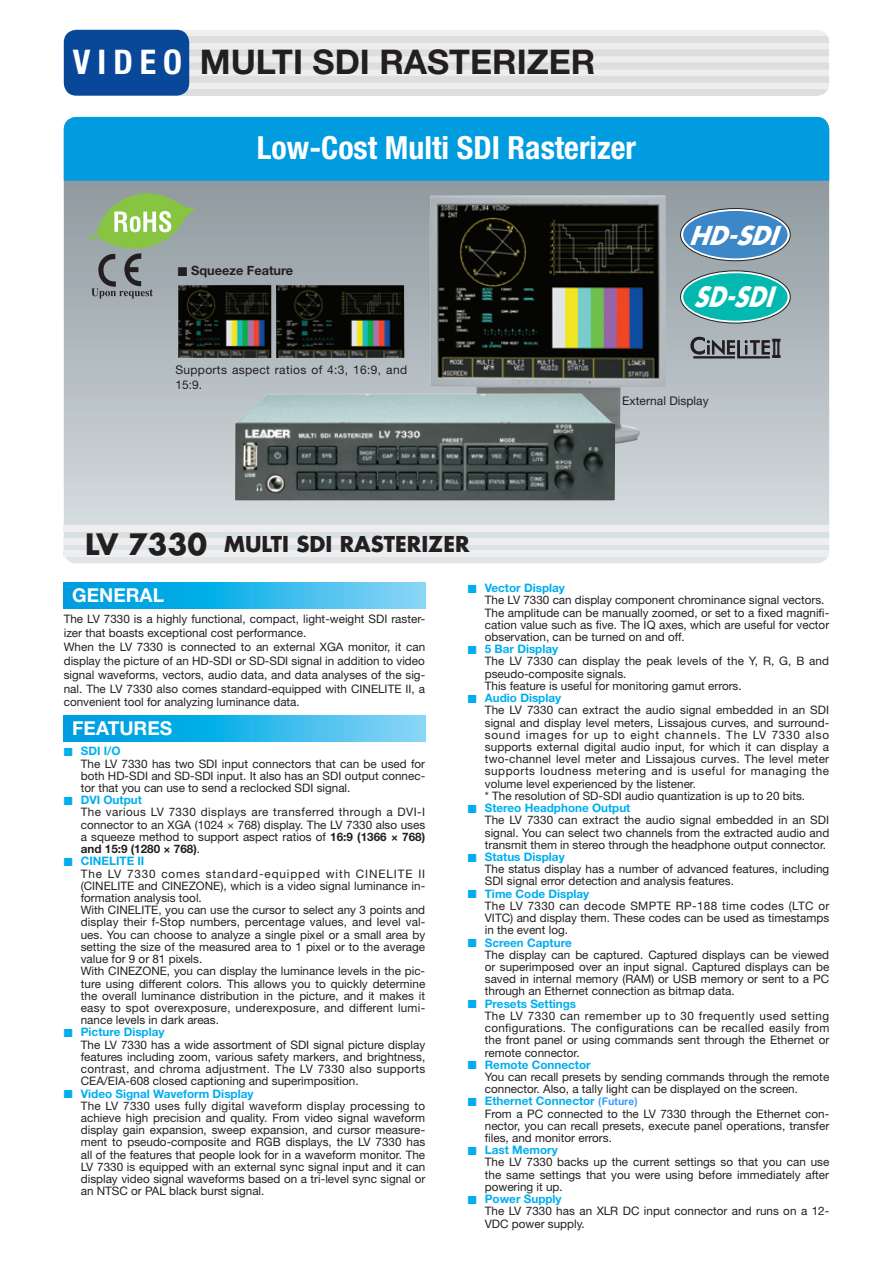
<style>
.page{position:relative;width:893px;height:1263px;background:#fff}
.page>*{position:absolute;margin:0;border:0;box-sizing:border-box;transform-origin:0 0}
.t1{font:700 34.05px "Helvetica Neue LT Std";color:#231f20}
.t2{font:700 condensed 31.95px "Helvetica Neue LT Std";color:#fff}
.t3{font:italic 700 27.3px "Futura Std";color:#fff;scale:.83 1}
.t4{font:italic 700 25.35px "Futura Std";color:#fff;scale:.95 1}
.t5{font:700 24.45px "Gothic MB101 Pro";color:#231f20;scale:.57 1}
.t6{font:700 21.3px "Futura Std";color:#231f20}
.t7{font:700 19.2px "Helvetica Neue LT Std";color:#fff}
.t8{font:700 12.75px "Helvetica Neue LT Std";color:#231f20}
.t9{font:12px/15px "Helvetica Neue LT Std";letter-spacing:.03em;color:#231f20}
.t10{font:12px "Helvetica Neue LT Std";color:#231f20}
.t11{font:11.7px/12.1px "Helvetica Neue LT Std";color:#231f20}
.t12{font:11.7px/12.1px "Helvetica Neue LT Std";letter-spacing:.025em;color:#231f20}
.t13{font:700 10.5px "Arial";color:#329aff}
.s1{font-stretch:condensed;color:#fff}
.s2{font-size:28.65px}
.s3{color:#00aeef}
.s4{font-weight:700;color:#00aeef}
.s5{font-weight:700}
</style>
<div class="page">
<svg style="left:180px;top:30px;width:649px;height:66px;background:#e4e5e7"></svg>
<div style="left:64px;top:30px;width:125px;height:66px;background:#094898;border-radius:13px"></div>
<svg style="left:64px;top:181px;width:765px;height:382px;background:#b7bfc4"></svg>
<div style="left:64px;top:117px;width:765px;height:64px;background:#009cdf"></div>
<div style="left:64px;top:551px;width:765px;height:6px;background:#eeeeef"></div>
<div style="left:64px;top:538px;width:765px;height:6px;background:#eeeeef"></div>
<div style="left:64px;top:525px;width:765px;height:6px;background:#eeeeef"></div>
<svg style="left:64px;top:583px;width:361px;height:25px;background:#2cb6ea"></svg>
<svg style="left:64px;top:716px;width:361px;height:25px;background:#2cb6ea"></svg>
<svg style="left:690px;top:337px;width:80px;height:21px;background:#76797d"></svg>
<svg style="left:680px;top:209px;width:110px;height:52px"></svg>
<div style="left:680px;top:208px;width:110px;height:53px;border:1px solid #231f20;border-radius:50%"></div>
<div style="left:683px;top:211px;width:105px;height:47px;background:#3b87c7;border-radius:50%"></div>
<svg style="left:680px;top:271px;width:110px;height:52px"></svg>
<div style="left:680px;top:271px;width:110px;height:52px;border:1px solid #231f20;border-radius:50%"></div>
<div style="left:683px;top:273px;width:105px;height:48px;background:#03b9af;border-radius:50%"></div>
<img style="left:430px;top:195px;width:236px;height:252px">
<img style="left:235px;top:394px;width:380px;height:106px">
<img style="left:178px;top:285px;width:226px;height:73px">
<svg style="left:86px;top:193px;width:109px;height:105px;background:#92a889"></svg>
<h1 class="t1" style="left:73px;top:41px;width:524px"><span class="s1">V I D E O</span> MULTI SDI RASTERIZER</h1>
<h2 class="t2" style="left:257px;top:128px;width:381px">Low-Cost Multi SDI Rasterizer</h2>
<p class="t8" style="left:178px;top:263px;width:117px">■ Squeeze Feature</p>
<p class="t9" style="left:175px;top:362px;width:233px">Supports aspect ratios of 4:3, 16:9, and<br>15:9.</p>
<h3 class="t4" style="left:689px;top:219px;width:106px">HD-SDI</h3>
<h3 class="t3" style="left:694px;top:278px;width:109px">SD-SDI</h3>
<h3 class="t5" style="left:769px;top:328px;width:26px">Ⅱ</h3>
<h3 class="t6" style="left:85px;top:530px;width:386px"><span class="s2">LV 7330</span> MULTI SDI RASTERIZER</h3>
<p class="t10" style="left:622px;top:394px;width:88px">External Display</p>
<h3 class="t7" style="left:72px;top:583px;width:93px">GENERAL</h3>
<p class="t11" style="left:64px;top:612px;width:363px;line-height:13.8px">The LV 7330 is a highly functional, compact, light-weight SDI raster&shy;izer that boasts exceptional cost performance.<br>When the LV 7330 is connected to an external XGA monitor, it can display the picture of an HD-SDI or SD-SDI signal in addition to video signal waveforms, vectors, audio data, and data analyses of the sig&shy;nal. The LV 7330 also comes standard-equipped with CINELITE II, a convenient tool for analyzing luminance data.</p>
<p class="t11" style="left:81px;top:745px;width:346px;text-indent:-17px"><span class="s3">■</span> <span class="s4">SDI I/O<br></span>The LV 7330 has two SDI input connectors that can be used for both HD-SDI and SD-SDI input. It also has an SDI output connec&shy;tor that you can use to send a reclocked SDI signal.</p>
<p class="t11" style="left:81px;top:794px;width:346px;text-indent:-17px"><span class="s3">■</span> <span class="s4">DVI Output<br></span>The various LV 7330 displays are transferred through a DVI-I connector to an XGA (1024 × 768) display. The LV 7330 also uses a squeeze method to support aspect ratios of <span class="s5">16:9 (1366 × 768) and 15:9 (1280 × 768)</span>.</p>
<p class="t11" style="left:81px;top:855px;width:346px;text-indent:-17px"><span class="s3">■</span> <span class="s4">CINELITE II<br></span>The LV 7330 comes standard-equipped with CINELITE II (CINELITE and CINEZONE), which is a video signal luminance in&shy;formation analysis tool.<br>With CINELITE, you can use the cursor to select any 3 points and display their f-Stop numbers, percentage values, and level val&shy;ues. You can choose to analyze a single pixel or a small area by setting the size of the measured area to 1 pixel or to the average value for 9 or 81 pixels.<br>With CINEZONE, you can display the luminance levels in the pic&shy;ture using different colors. This allows you to quickly determine the overall luminance distribution in the picture, and it makes it easy to spot overexposure, underexposure, and different lumi&shy;nance levels in dark areas.</p>
<p class="t11" style="left:81px;top:1026px;width:346px;text-indent:-17px"><span class="s3">■</span> <span class="s4">Picture Display<br></span>The LV 7330 has a wide assortment of SDI signal picture display features including zoom, various safety markers, and brightness, contrast, and chroma adjustment. The LV 7330 also supports CEA/EIA-608 closed captioning and superimposition.</p>
<p class="t11" style="left:81px;top:1087px;width:346px;text-indent:-17px"><span class="s3">■</span> <span class="s4">Video Signal Waveform Display<br></span>The LV 7330 uses fully digital waveform display processing to achieve high precision and quality. From video signal waveform display gain expansion, sweep expansion, and cursor measure&shy;ment to pseudo-composite and RGB displays, the LV 7330 has all of the features that people look for in a waveform monitor. The LV 7330 is equipped with an external sync signal input and it can display video signal waveforms based on a tri-level sync signal or an NTSC or PAL black burst signal.</p>
<h3 class="t7" style="left:72px;top:716px;width:101px">FEATURES</h3>
<p class="t11" style="left:485px;top:582px;width:346px;text-indent:-17px"><span class="s3">■</span> <span class="s4">Vector Display<br></span>The LV 7330 can display component chrominance signal vectors.<br>The amplitude can be manually zoomed, or set to a fixed magnifi&shy;cation value such as five. The IQ axes, which are useful for vector observation, can be turned on and off.</p>
<p class="t11" style="left:485px;top:643px;width:346px;text-indent:-17px"><span class="s3">■</span> <span class="s4">5 Bar Display<br></span>The LV 7330 can display the peak levels of the Y, R, G, B and pseudo-composite signals.<br>This feature is useful for monitoring gamut errors.</p>
<p class="t11" style="left:485px;top:692px;width:346px;text-indent:-17px"><span class="s3">■</span> <span class="s4">Audio Display<br></span>The LV 7330 can extract the audio signal embedded in an SDI signal and display level meters, Lissajous curves, and surround&shy;sound images for up to eight channels. The LV 7330 also supports external digital audio input, for which it can display a two-channel level meter and Lissajous curves. The level meter supports loudness metering and is useful for managing the volume level experienced by the listener.<br>* The resolution of SD-SDI audio quantization is up to 20 bits.</p>
<p class="t11" style="left:485px;top:802px;width:346px;text-indent:-17px"><span class="s3">■</span> <span class="s4">Stereo Headphone Output<br></span>The LV 7330 can extract the audio signal embedded in an SDI signal. You can select two channels from the extracted audio and transmit them in stereo through the headphone output connector.</p>
<p class="t11" style="left:485px;top:850px;width:346px;text-indent:-17px"><span class="s3">■</span> <span class="s4">Status Display<br></span>The status display has a number of advanced features, including<br>SDI signal error detection and analysis features.</p>
<p class="t11" style="left:485px;top:887px;width:346px;text-indent:-17px"><span class="s3">■</span> <span class="s4">Time Code Display<br></span>The LV 7330 can decode SMPTE RP-188 time codes (LTC or VITC) and display them. These codes can be used as timestamps in the event log.</p>
<p class="t11" style="left:485px;top:936px;width:346px;text-indent:-17px"><span class="s3">■</span> <span class="s4">Screen Capture<br></span>The display can be captured. Captured displays can be viewed or superimposed over an input signal. Captured displays can be saved in internal memory (RAM) or USB memory or sent to a PC through an Ethernet connection as bitmap data.</p>
<p class="t12" style="left:485px;top:997px;width:346px;text-indent:-17px"><span class="s3">■</span> <span class="s4">Presets Settings<br></span>The LV 7330 can remember up to 30 frequently used setting configurations. The configurations can be recalled easily from the front panel or using commands sent through the Ethernet or remote connector.</p>
<p class="t11" style="left:485px;top:1058px;width:346px;text-indent:-17px"><span class="s3">■</span> <span class="s4">Remote Connector<br></span>You can recall presets by sending commands through the remote connector. Also, a tally light can be displayed on the screen.</p>
<p class="t11" style="left:485px;top:1095px;width:346px;text-indent:-17px"><span class="s3">■</span> <span class="s4">Ethernet Connector<br></span>From a PC connected to the LV 7330 through the Ethernet con&shy;nector, you can recall presets, execute panel operations, transfer files, and monitor errors.</p>
<p class="t11" style="left:485px;top:1144px;width:346px;text-indent:-17px"><span class="s3">■</span> <span class="s4">Last Memory<br></span>The LV 7330 backs up the current settings so that you can use the same settings that you were using before immediately after powering it up.</p>
<p class="t11" style="left:485px;top:1193px;width:346px;text-indent:-17px"><span class="s3">■</span> <span class="s4">Power Supply<br></span>The LV 7330 has an XLR DC input connector and runs on a 12-<br>VDC power supply.</p>
<p class="t13" style="left:598px;top:1095px;width:41px">(Future)</p>
</div>
